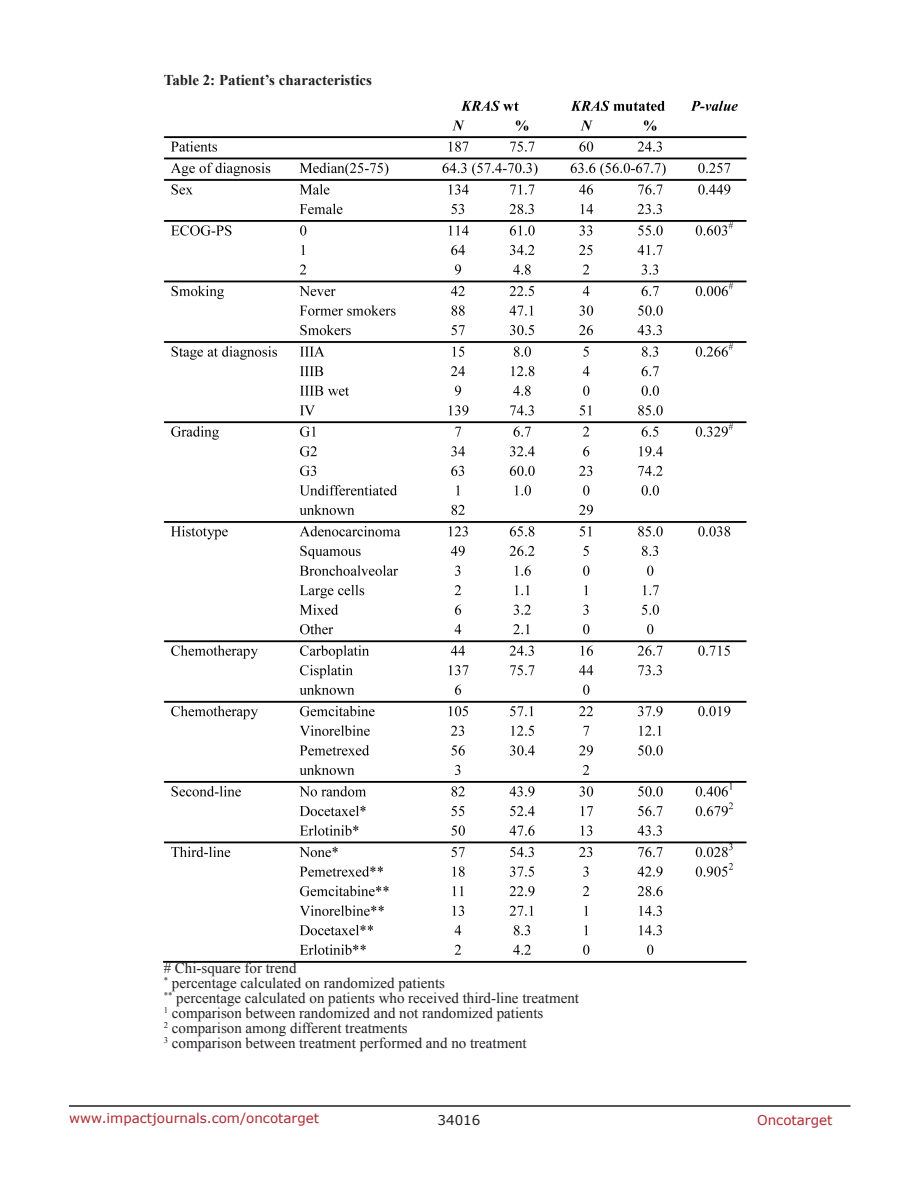
<style>
.page{position:relative;width:918px;height:1188px;background:#fff}
.page>*{position:absolute;margin:0;border:0;box-sizing:border-box;transform-origin:0 0}
.TableText{font:15px "Times New Roman";color:#221f22}
.TableHeading{font:700 15px "Times New Roman";color:#221f22}
.t1{font:13.5px "Verdana";color:#ac2b31}
.t2{font:13.5px "Verdana";color:#221f22}
</style>
<div class="page">
<hr style="left:69px;top:1105px;width:781px;height:2px;background:#231f20">
<img style="left:164px;top:100px;width:583px;height:863px">
<p class="TableHeading" style="left:164px;top:70px;width:210px">Table 2: Patient’s characteristics</p>
<p class="TableText" style="left:164px;top:958px;width:134px"># Chi-square for trend</p>
<p class="TableText" style="left:164px;top:973px;width:283px"><sup>*</sup> percentage calculated on randomized patients</p>
<p class="TableText" style="left:164px;top:988px;width:417px"><sup>**</sup> percentage calculated on patients who received third-line treatment</p>
<p class="TableText" style="left:164px;top:1003px;width:381px"><sup>1</sup> comparison between randomized and not randomized patients</p>
<p class="TableText" style="left:164px;top:1018px;width:246px"><sup>2</sup> comparison among different treatments</p>
<p class="TableText" style="left:164px;top:1033px;width:365px"><sup>3</sup> comparison between treatment performed and no treatment</p>
<p class="t1" style="left:69px;top:1109px;width:252px">www.impactjournals.com/oncotarget</p>
<p class="t2" style="left:438px;top:1111px;width:44px">34016</p>
<p class="t1" style="left:757px;top:1111px;width:77px">Oncotarget</p>
</div>
